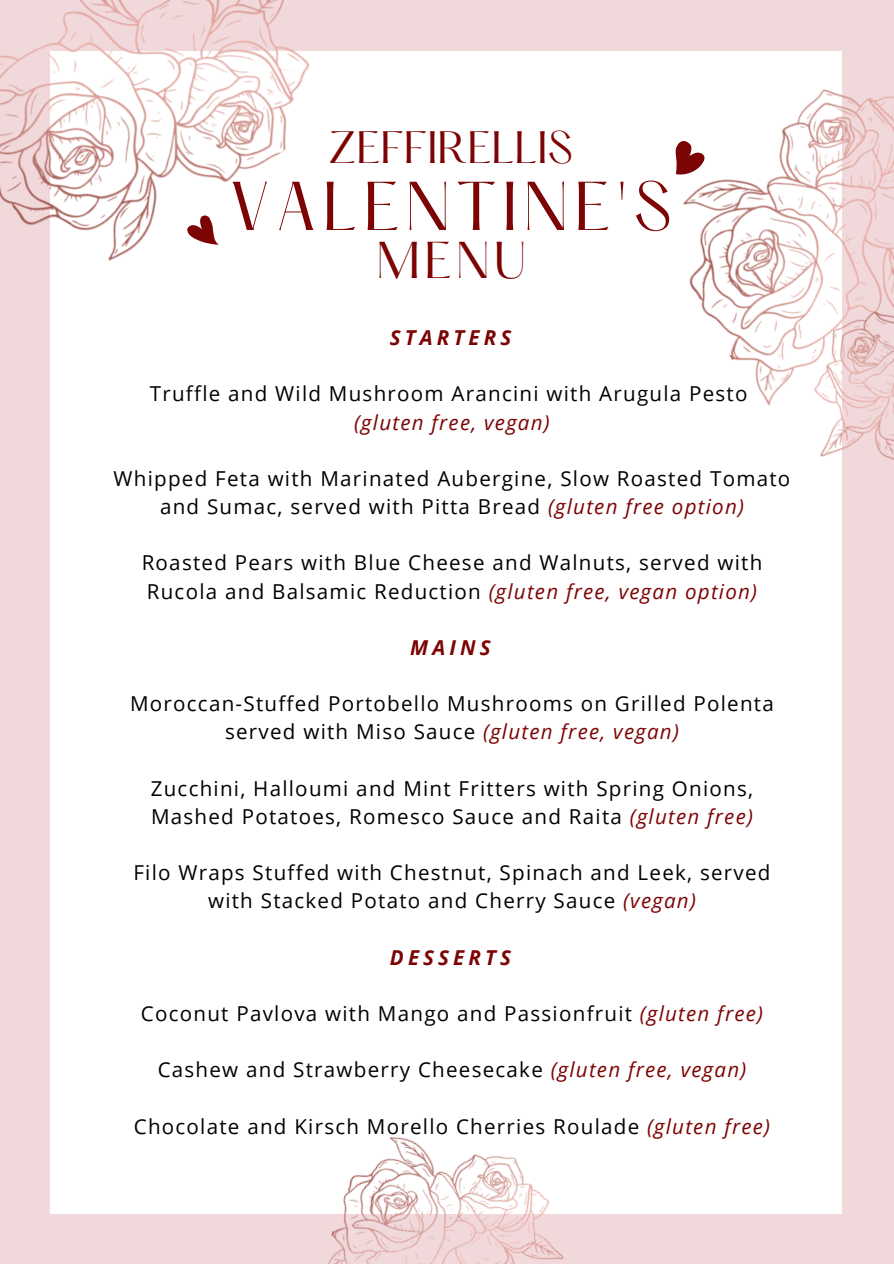
<style>
.page{position:relative;width:894px;height:1264px;background:#fff}
.page>*{position:absolute;margin:0;border:0;box-sizing:border-box;transform-origin:0 0}
.t1{font:60.3px "Hatton";letter-spacing:.1em;color:#7d0404}
.t2{font:45.3px "Hatton";color:#7d0404}
.t3{font:39.75px "Hatton";color:#7d0404}
.t4{font:20.55px/28.2px "Open Sans";letter-spacing:.06em;color:#000;text-align:center}
.t5{font:italic 700 20.55px "Open Sans";letter-spacing:.2em;color:#7d0404}
.t6{font:italic 20.55px "Open Sans";letter-spacing:.06em;color:#7d0404}
.s1{font-style:italic;color:#7d0404}
</style>
<div class="page">
<div style="left:0;top:0;width:893px;height:1263px;background:#f1d9db"></div>
<div style="left:51px;top:51px;width:791px;height:1162px;background:#fff"></div>
<img style="left:0;top:0;width:310px;height:304px">
<img style="left:675px;top:89px;width:218px;height:312px">
<img style="left:317px;top:1137px;width:266px;height:126px">
<img style="left:766px;top:229px;width:127px;height:231px">
<h3 class="t3" style="left:328px;top:128px;width:246px">ZEFFIRELLIS</h3>
<h1 class="t1" style="left:229px;top:178px;width:443px">VALENTINE'S</h1>
<h2 class="t2" style="left:376px;top:239px;width:151px">MENU</h2>
<p class="t5" style="left:389px;top:323px;width:123px">STARTERS</p>
<p class="t4" style="left:150px;top:379px;width:599px">Truffle and Wild Mushroom Arancini with Arugula Pesto</p>
<p class="t6" style="left:354px;top:407px;width:197px">(gluten free, vegan)</p>
<p class="t4" style="left:114px;top:464px;width:678px">Whipped Feta with Marinated Aubergine, Slow Roasted Tomato and Sumac, served with Pitta Bread <span class="s1">(gluten free option)</span></p>
<p class="t4" style="left:142px;top:548px;width:622px;text-align:left">Roasted Pears with Blue Cheese and Walnuts, served with<br>Rucola and Balsamic Reduction <span class="s1">(gluten free, vegan option)</span></p>
<p class="t5" style="left:410px;top:633px;width:82px">MAINS</p>
<p class="t4" style="left:130px;top:689px;width:645px">Moroccan-Stuffed Portobello Mushrooms on Grilled Polenta served with Miso Sauce <span class="s1">(gluten free, vegan)</span></p>
<p class="t4" style="left:151px;top:773px;width:603px;text-align:left">Zucchini, Halloumi and Mint Fritters with Spring Onions,<br>Mashed Potatoes, Romesco Sauce and Raita <span class="s1">(gluten free)</span></p>
<p class="t4" style="left:133px;top:858px;width:638px">Filo Wraps Stuffed with Chestnut, Spinach and Leek, served with Stacked Potato and Cherry Sauce <span class="s1">(vegan)</span></p>
<p class="t5" style="left:390px;top:942px;width:123px">DESSERTS</p>
<p class="t4" style="left:141px;top:998px;width:623px">Coconut Pavlova with Mango and Passionfruit <span class="s1">(gluten free)</span></p>
<p class="t4" style="left:158px;top:1055px;width:590px">Cashew and Strawberry Cheesecake <span class="s1">(gluten free, vegan)</span></p>
<p class="t4" style="left:134px;top:1111px;width:637px">Chocolate and Kirsch Morello Cherries Roulade <span class="s1">(gluten free)</span></p>
</div>
